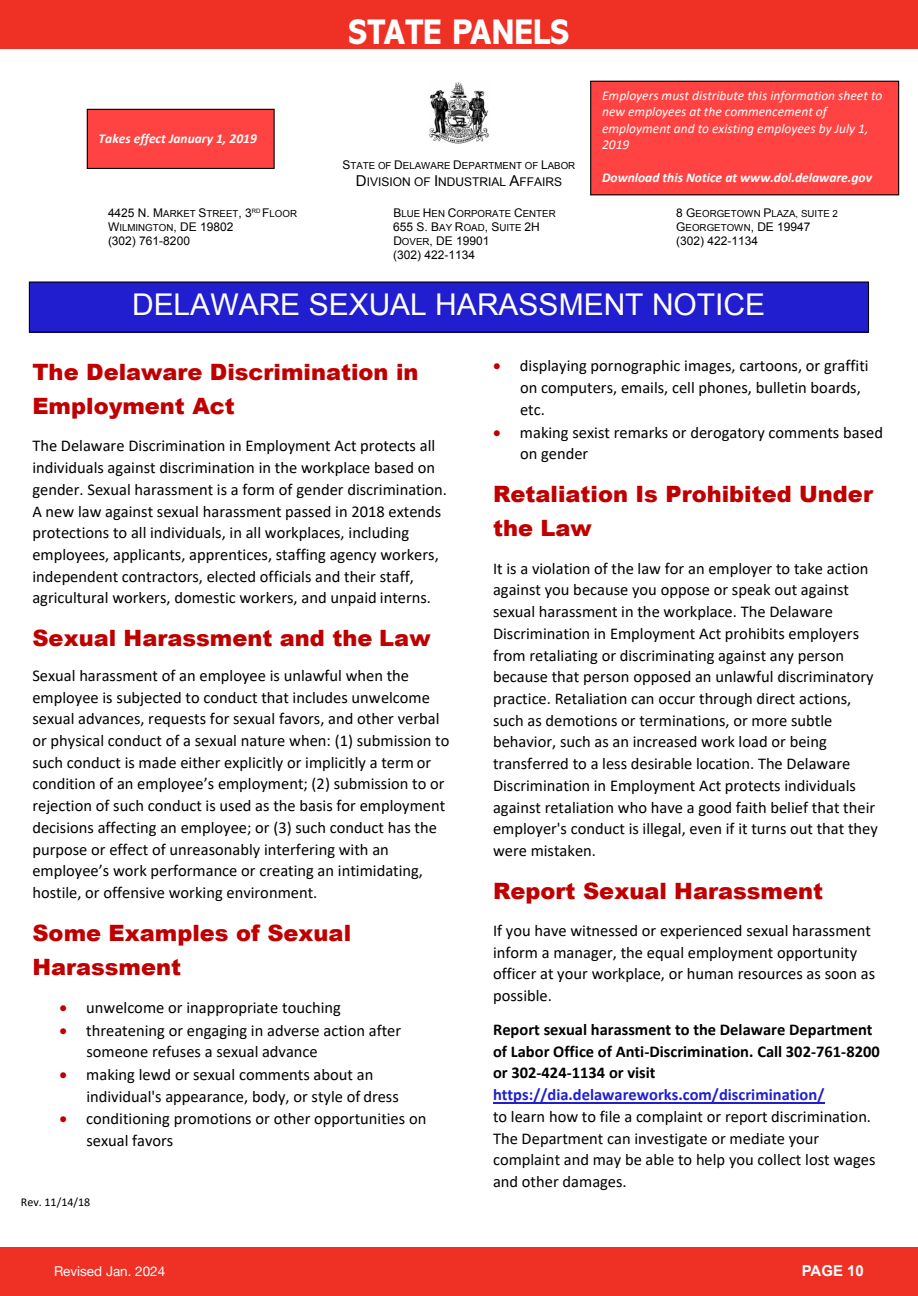
<style>
.page{position:relative;width:918px;height:1296px;background:#fff}
.page>*{position:absolute;margin:0;border:0;box-sizing:border-box;transform-origin:0 0}
.t1{font:800 36px "Abadi MT Pro";color:#fff;scale:.9 1}
.t2{font:30px "Arial";color:#fff}
.t3{font:900 22.5px/34.2px "Arial";color:#c00000}
.t4{font:16.5px/21.8px "Calibri";color:#000}
.t5{font:700 16.5px/21.8px "Calibri";color:#000}
.t6{font:700 16.5px "Calibri";color:#211ed0}
.t7{font:700 15px "Arial";color:#fff}
.t8{font:italic 13.5px/16.5px "Calibri";color:#fff}
.t9{font:italic 700 13.5px "Calibri";color:#fff}
.t10{font:13.5px "Helvetica Neue";color:#fff}
.t11{font:12px/13.8px "Arial";color:#000}
.t12{font:12px "Calibri";color:#000}
.t13{font:9.75px "Arial";color:#000}
.s1{font-size:12px}
.s2{font-size:9.75px}
.s3{font-size:15px}
.s4{color:#c00000}
</style>
<div class="page">
<div style="left:0;top:0;width:918px;height:49px;background:#ee3124"></div>
<div style="left:0;top:1247px;width:918px;height:49px;background:#ee3124"></div>
<hr style="left:493px;top:1102px;width:332px;height:1px;background:#211ed0">
<img style="left:429px;top:82px;width:60px;height:62px">
<div style="left:29px;top:282px;width:839px;height:50px;background:#211ed0"></div>
<div style="left:87px;top:109px;width:187px;height:59px;background:#ff4242"></div>
<div style="left:87px;top:109px;width:188px;height:60px;border:1px solid #000"></div>
<div style="left:591px;top:81px;width:308px;height:114px;background:#ff4242"></div>
<div style="left:590px;top:81px;width:309px;height:114px;border:1px solid #000"></div>
<p class="t9" style="left:99px;top:129px;width:160px">Takes effect January 1, 2019</p>
<p class="t13" style="left:108px;top:207px;width:191px"><span class="s1">4425 N. M</span>ARKET <span class="s1">S</span>TREET<span class="s1">, 3</span><sup>RD</sup> <span class="s1">F</span>LOOR</p>
<p class="t11" style="left:108px;top:220px;width:127px">W<span class="s2">ILMINGTON</span>, DE 19802 (302) 761-8200</p>
<h1 class="t1" style="left:349px;top:12px;width:247px">STATE PANELS</h1>
<p class="t13" style="left:342px;top:159px;width:234px"><span class="s1">S</span>TATE OF <span class="s1">D</span>ELAWARE <span class="s1">D</span>EPARTMENT OF <span class="s1">L</span>ABOR</p>
<p class="t11" style="left:356px;top:175px;width:208px"><span class="s3">D</span>IVISION OF <span class="s3">I</span>NDUSTRIAL <span class="s3">A</span>FFAIRS</p>
<p class="t13" style="left:393px;top:207px;width:164px"><span class="s1">B</span>LUE <span class="s1">H</span>EN <span class="s1">C</span>ORPORATE <span class="s1">C</span>ENTER</p>
<p class="t11" style="left:393px;top:220px;width:148px">655 S. B<span class="s2">AY</span> R<span class="s2">OAD</span>, S<span class="s2">UITE</span> 2H<br>D<span class="s2">OVER</span>, DE 19901<br>(302) 422-1134</p>
<p class="t8" style="left:602px;top:87px;width:282px">Employers must distribute this information sheet to new employees at the commencement of employment and to existing employees by July 1, 2019</p>
<p class="t9" style="left:602px;top:168px;width:271px">Download this Notice at www.dol.delaware.gov</p>
<p class="t13" style="left:676px;top:207px;width:163px"><span class="s1">8 G</span>EORGETOWN <span class="s1">P</span>LAZA, SUITE 2</p>
<p class="t11" style="left:676px;top:220px;width:136px">G<span class="s2">EORGETOWN</span>, DE 19947 (302) 422-1134</p>
<h2 class="t2" style="left:132px;top:285px;width:635px">DELAWARE SEXUAL HARASSMENT NOTICE</h2>
<h3 class="t3" style="left:32px;top:354px;width:388px">The Delaware Discrimination in<br>Employment Act</h3>
<p class="t4" style="left:32px;top:435px;width:416px">The Delaware Discrimination in Employment Act protects all individuals against discrimination in the workplace based on gender. Sexual harassment is a form of gender discrimination.<br>A new law against sexual harassment passed in 2018 extends protections to all individuals, in all workplaces, including employees, applicants, apprentices, staffing agency workers, independent contractors, elected officials and their staff, agricultural workers, domestic workers, and unpaid interns.</p>
<h3 class="t3" style="left:32px;top:620px;width:400px">Sexual Harassment and the Law</h3>
<p class="t4" style="left:32px;top:664px;width:419px">Sexual harassment of an employee is unlawful when the employee is subjected to conduct that includes unwelcome sexual advances, requests for sexual favors, and other verbal or physical conduct of a sexual nature when: (1) submission to such conduct is made either explicitly or implicitly a term or condition of an employee’s employment; (2) submission to or rejection of such conduct is used as the basis for employment decisions affecting an employee; or (3) such conduct has the purpose or effect of unreasonably interfering with an employee’s work performance or creating an intimidating, hostile, or offensive working environment.</p>
<h3 class="t3" style="left:32px;top:915px;width:320px">Some Examples of Sexual<br>Harassment</h3>
<p class="t4" style="left:59px;top:996px;width:283px"><span class="s4">•</span> unwelcome or inappropriate touching</p>
<p class="t4" style="left:86px;top:1019px;width:316px;text-indent:-27px"><span class="s4">•</span> threatening or engaging in adverse action after someone refuses a sexual advance</p>
<p class="t4" style="left:86px;top:1063px;width:314px;text-indent:-27px"><span class="s4">•</span> making lewd or sexual comments about an individual's appearance, body, or style of dress</p>
<p class="t4" style="left:86px;top:1108px;width:341px;text-indent:-27px"><span class="s4">•</span> conditioning promotions or other opportunities on sexual favors</p>
<p class="t12" style="left:21px;top:1194px;width:71px">Rev. 11/14/18</p>
<p class="t4" style="left:520px;top:355px;width:350px;text-indent:-27px"><span class="s4">•</span> displaying pornographic images, cartoons, or graffiti on computers, emails, cell phones, bulletin boards, etc.</p>
<p class="t4" style="left:520px;top:421px;width:364px;line-height:21.3px;text-indent:-27px"><span class="s4">•</span> making sexist remarks or derogatory comments based on gender</p>
<h3 class="t3" style="left:493px;top:476px;width:381px">Retaliation Is Prohibited Under the Law</h3>
<p class="t4" style="left:493px;top:557px;width:386px">It is a violation of the law for an employer to take action against you because you oppose or speak out against sexual harassment in the workplace. The Delaware Discrimination in Employment Act prohibits employers from retaliating or discriminating against any person because that person opposed an unlawful discriminatory practice. Retaliation can occur through direct actions, such as demotions or terminations, or more subtle behavior, such as an increased work load or being transferred to a less desirable location. The Delaware Discrimination in Employment Act protects individuals against retaliation who have a good faith belief that their employer's conduct is illegal, even if it turns out that they were mistaken.</p>
<h3 class="t3" style="left:493px;top:873px;width:331px">Report Sexual Harassment</h3>
<p class="t4" style="left:493px;top:919px;width:384px">If you have witnessed or experienced sexual harassment inform a manager, the equal employment opportunity officer at your workplace, or human resources as soon as possible.</p>
<p class="t5" style="left:493px;top:1018px;width:388px">Report sexual harassment to the Delaware Department of Labor Office of Anti-Discrimination. Call 302-761-8200 or 302-424-1134 or visit</p>
<p class="t6" style="left:493px;top:1083px;width:333px">https://dia.delawareworks.com/discrimination/</p>
<p class="t4" style="left:493px;top:1105px;width:384px">to learn how to file a complaint or report discrimination.<br>The Department can investigate or mediate your complaint and may be able to help you collect lost wages and other damages.</p>
<p class="t10" style="left:54px;top:1262px;width:113px">Revised Jan. 2024</p>
<p class="t7" style="left:802px;top:1261px;width:64px">PAGE 10</p>
</div>
